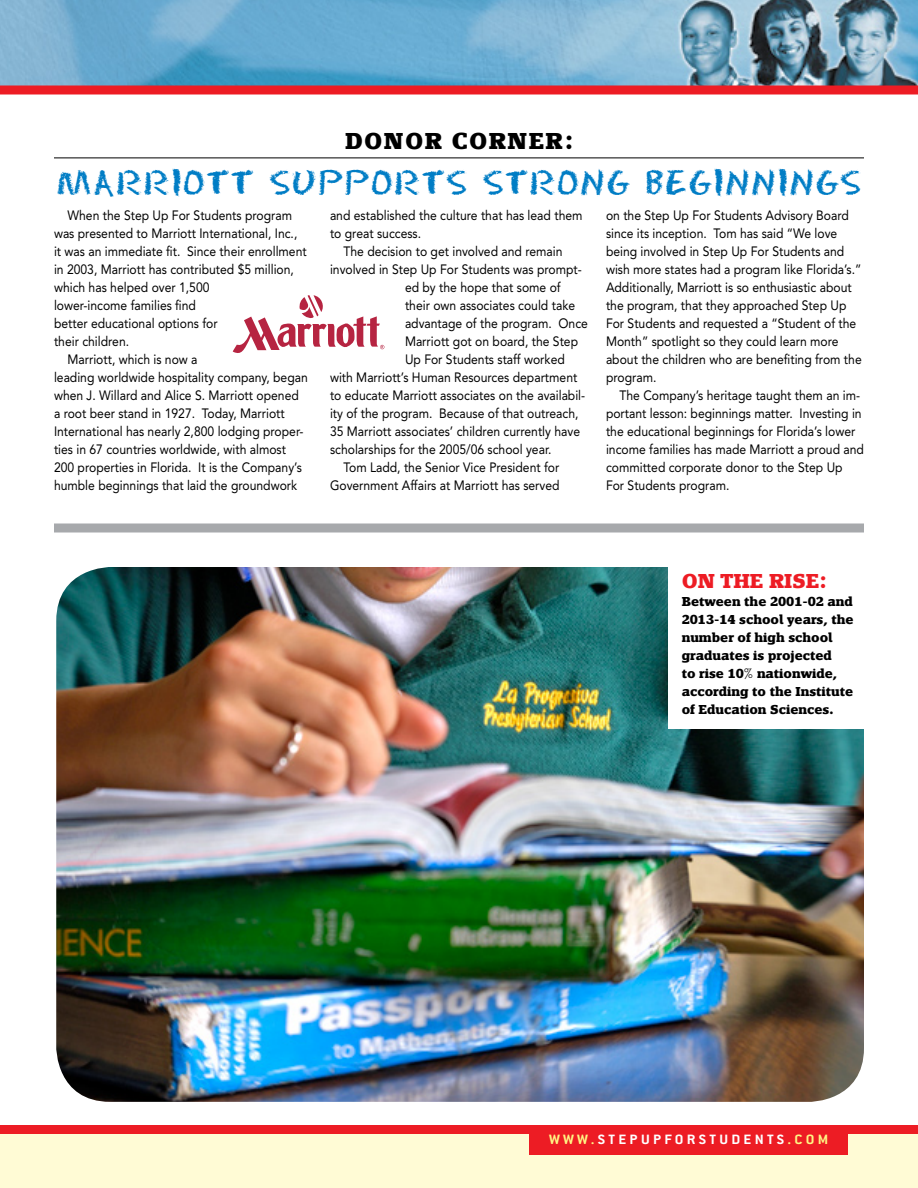
<style>
.page{position:relative;width:918px;height:1188px;background:#fff}
.page>*{position:absolute;margin:0;border:0;box-sizing:border-box;transform-origin:0 0}
.t1{font:31.5px "Eraser";letter-spacing:.06em;color:#007dc5}
.t2{font:700 24px "Siseriff LT Std";letter-spacing:.06em;color:#000}
.t3{font:700 21px "Siseriff LT Std";color:#ed1c24}
.t4{font:700 14.85px "Conduit ITC";letter-spacing:.2em;color:#fff;scale:1.11 1}
.t5{font:13.5px/18px "Avenir";color:#000;scale:.9 1}
.t6{font:700 13.5px/18px "Siseriff LT Std";color:#000}
.s1{color:#fff684}
</style>
<div class="page">
<div style="left:0;top:1132px;width:918px;height:56px;background:#fffbd5"></div>
<div style="left:54px;top:524px;width:810px;height:8px;background:#a7a9ac"></div>
<img style="left:56px;top:567px;width:808px;height:535px;border-radius:54px">
<div style="left:0;top:1125px;width:918px;height:9px;background:#ed1c24"></div>
<img style="left:0;top:0;width:918px;height:86px">
<div style="left:529px;top:1125px;width:319px;height:29px;background:#ed1c24"></div>
<div style="left:0;top:86px;width:918px;height:8px;background:#ed1c24"></div>
<hr style="left:54px;top:158px;width:810px;height:1px;background:#000">
<svg style="left:233px;top:295px;width:151px;height:58px"></svg>
<div style="left:668px;top:554px;width:203px;height:175px;background:#fff"></div>
<h2 class="t2" style="left:345px;top:127px;width:229px">DONOR CORNER:</h2>
<h1 class="t1" style="left:57px;top:164px;width:806px">MARRIOTT SUPPORTS STRONG BEGINNINGS</h1>
<p class="t5" style="left:68px;top:207px;width:251px">When the Step Up For Students program</p>
<p class="t5" style="left:54px;top:225px;width:272px">was presented to Marriott International, Inc.,</p>
<p class="t5" style="left:54px;top:243px;width:282px">it was an immediate fit. Since their enrollment</p>
<p class="t5" style="left:54px;top:261px;width:268px">in 2003, Marriott has contributed $5 million,</p>
<p class="t5" style="left:54px;top:279px;width:174px">which has helped over 1,500</p>
<p class="t5" style="left:54px;top:297px;width:159px">lower-income families find</p>
<p class="t5" style="left:54px;top:315px;width:183px">better educational options for</p>
<p class="t5" style="left:54px;top:333px;width:85px">their children.</p>
<p class="t5" style="left:68px;top:351px;width:146px">Marriott, which is now a</p>
<p class="t5" style="left:54px;top:369px;width:284px">leading worldwide hospitality company, began</p>
<p class="t5" style="left:54px;top:387px;width:274px">when J. Willard and Alice S. Marriott opened</p>
<p class="t5" style="left:54px;top:405px;width:258px">a root beer stand in 1927. Today, Marriott</p>
<p class="t5" style="left:54px;top:423px;width:279px">International has nearly 2,800 lodging proper-</p>
<p class="t5" style="left:54px;top:441px;width:259px">ties in 67 countries worldwide, with almost</p>
<p class="t5" style="left:54px;top:459px;width:277px">200 properties in Florida. It is the Company’s</p>
<p class="t5" style="left:54px;top:477px;width:272px">humble beginnings that laid the groundwork</p>
<p class="t5" style="left:330px;top:207px;width:282px">and established the culture that has lead them to great success.</p>
<p class="t5" style="left:344px;top:243px;width:245px">The decision to get involved and remain</p>
<p class="t5" style="left:330px;top:261px;width:281px">involved in Step Up For Students was prompt-</p>
<p class="t5" style="left:405px;top:279px;width:175px">ed by the hope that some of</p>
<p class="t5" style="left:405px;top:297px;width:191px">their own associates could take</p>
<p class="t5" style="left:405px;top:315px;width:205px">advantage of the program. Once</p>
<p class="t5" style="left:405px;top:333px;width:194px">Marriott got on board, the Step</p>
<p class="t5" style="left:405px;top:351px;width:179px">Up For Students staff worked</p>
<p class="t5" style="left:330px;top:369px;width:276px">with Marriott’s Human Resources department</p>
<p class="t5" style="left:330px;top:387px;width:285px">to educate Marriott associates on the availabil-</p>
<p class="t5" style="left:330px;top:405px;width:278px">ity of the program. Because of that outreach,</p>
<p class="t5" style="left:330px;top:423px;width:279px">35 Marriott associates’ children currently have</p>
<p class="t5" style="left:330px;top:441px;width:248px">scholarships for the 2005/06 school year.</p>
<p class="t5" style="left:344px;top:459px;width:241px">Tom Ladd, the Senior Vice President for</p>
<p class="t5" style="left:330px;top:477px;width:257px">Government Affairs at Marriott has served</p>
<p class="t5" style="left:606px;top:207px;width:286px">on the Step Up For Students Advisory Board since its inception. Tom has said “We love being involved in Step Up For Students and wish more states had a program like Florida’s.” Additionally, Marriott is so enthusiastic about the program, that they approached Step Up For Students and requested a “Student of the Month” spotlight so they could learn more about the children who are benefiting from the program.</p>
<p class="t5" style="left:606px;top:387px;width:288px;text-indent:14px">The Company’s heritage taught them an im&shy;portant lesson: beginnings matter. Investing in the educational beginnings for Florida’s lower income families has made Marriott a proud and committed corporate donor to the Step Up For Students program.</p>
<h3 class="t3" style="left:682px;top:569px;width:146px">ON THE RISE:</h3>
<p class="t6" style="left:682px;top:592px;width:173px">Between the 2001-02 and<br>2013-14 school years, the number of high school graduates is projected<br>to rise 10% nationwide, according to the Institute of Education Sciences.</p>
<p class="t4" style="left:549px;top:1131px;width:253px"><span class="s1">WWW.</span>STEPUPFORSTUDENTS<span class="s1">.COM</span></p>
</div>
